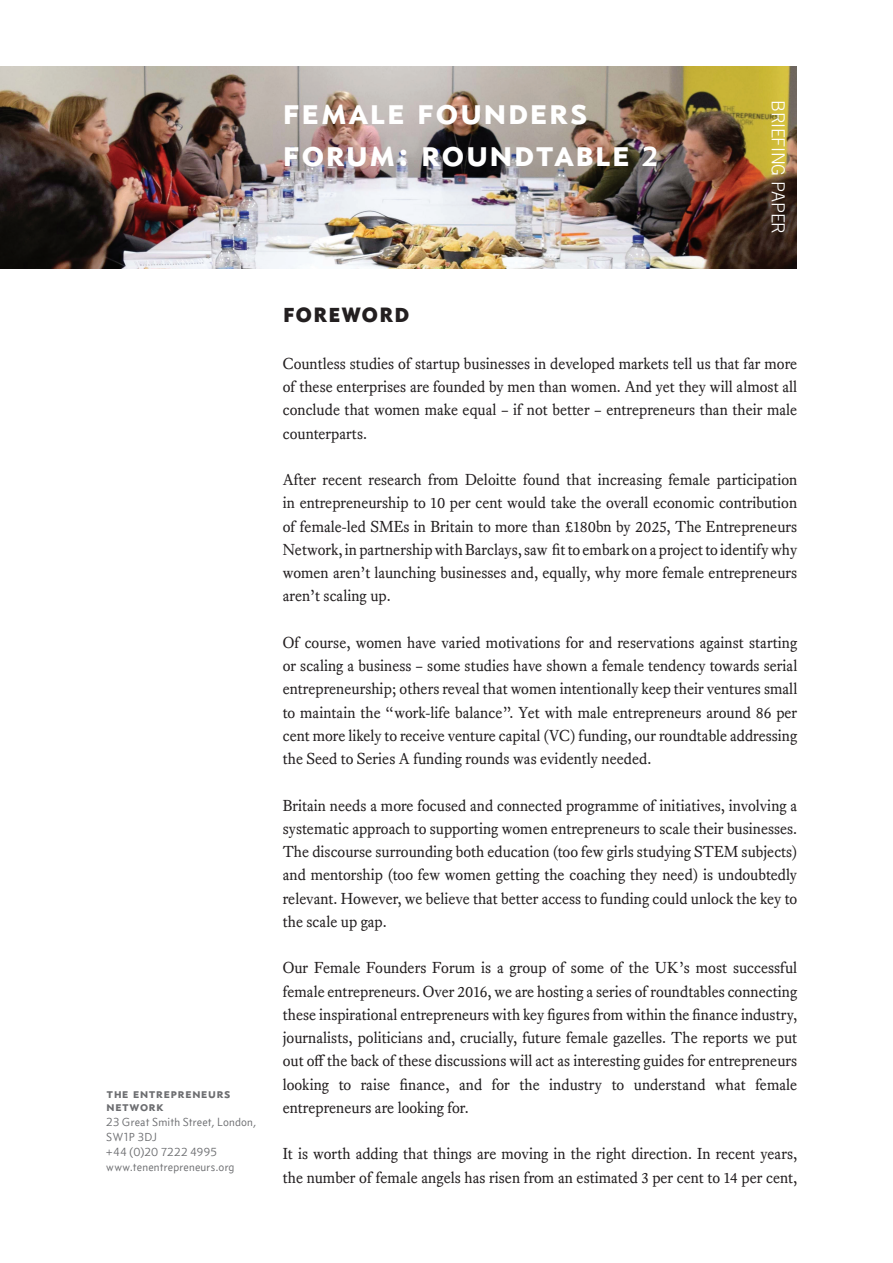
<style>
.page{position:relative;width:893px;height:1263px;background:#fff}
.page>*{position:absolute;margin:0;border:0;box-sizing:border-box;transform-origin:0 0}
.t1{font:37.5px/42px "Concourse C6";color:#fff}
.t2{font:21px "Concourse C7";letter-spacing:.02em;color:#231f20}
.t3{font:300 18px "Trade Gothic LT Std";letter-spacing:-.025em;color:#fff}
.t4{font:15.75px/23.2px "Equity Text B";color:#231f20;text-align:justify}
.t5{font:13.5px/12.8px "Concourse C6";color:#6c6d70}
.t6{font:12px/15px "Concourse T3";letter-spacing:.015em;color:#6c6d70}
.s1{font-size:28.5px}
</style>
<div class="page">
<img style="left:0;top:66px;width:796px;height:202px">
<h1 class="t1" style="left:282px;top:89px;width:378px">female founders forum: roundtable <span class="s1">2</span></h1>
<p class="t3" style="left:789px;top:100px;width:135px;rotate:90deg">BRIEFING PAPER</p>
<p class="t5" style="left:106px;top:1087px;width:126px">the entrepreneurs network</p>
<p class="t6" style="left:106px;top:1114px;width:151px">23 Great Smith Street, London,<br>SW1P 3DJ<br>+44 (0)20 7222 4995 www.tenentrepreneurs.org</p>
<h2 class="t2" style="left:283px;top:302px;width:129px">FOREWORD</h2>
<p class="t4" style="left:283px;top:352px;width:516px">Countless studies of startup businesses in developed markets tell us that far more of these enterprises are founded by men than women. And yet they will almost all conclude that women make equal – if not better – entrepreneurs than their male counterparts.</p>
<p class="t4" style="left:283px;top:468px;width:516px">After recent research from Deloitte found that increasing female participation in entrepreneurship to 10 per cent would take the overall economic contribution of female-led SMEs in Britain to more than £180bn by 2025, The Entrepreneurs Network, in partnership with Barclays, saw fit to embark on a project to identify why women aren’t launching businesses and, equally, why more female entrepreneurs aren’t scaling up.</p>
<p class="t4" style="left:283px;top:631px;width:516px">Of course, women have varied motivations for and reservations against starting or scaling a business – some studies have shown a female tendency towards serial entrepreneurship; others reveal that women intentionally keep their ventures small to maintain the “work-life balance”. Yet with male entrepreneurs around 86 per cent more likely to receive venture capital (VC) funding, our roundtable addressing the Seed to Series A funding rounds was evidently needed.</p>
<p class="t4" style="left:283px;top:793px;width:516px">Britain needs a more focused and connected programme of initiatives, involving a systematic approach to supporting women entrepreneurs to scale their businesses.<br>The discourse surrounding both education (too few girls studying STEM subjects) and mentorship (too few women getting the coaching they need) is undoubtedly relevant. However, we believe that better access to funding could unlock the key to the scale up gap.</p>
<p class="t4" style="left:283px;top:956px;width:516px">Our Female Founders Forum is a group of some of the UK’s most successful female entrepreneurs. Over 2016, we are hosting a series of roundtables connecting these inspirational entrepreneurs with key figures from within the finance industry, journalists, politicians and, crucially, future female gazelles. The reports we put out off the back of these discussions will act as interesting guides for entrepreneurs looking to raise finance, and for the industry to understand what female entrepreneurs are looking for.</p>
<p class="t4" style="left:283px;top:1142px;width:516px">It is worth adding that things are moving in the right direction. In recent years, the number of female angels has risen from an estimated 3 per cent to 14 per cent,</p>
</div>
